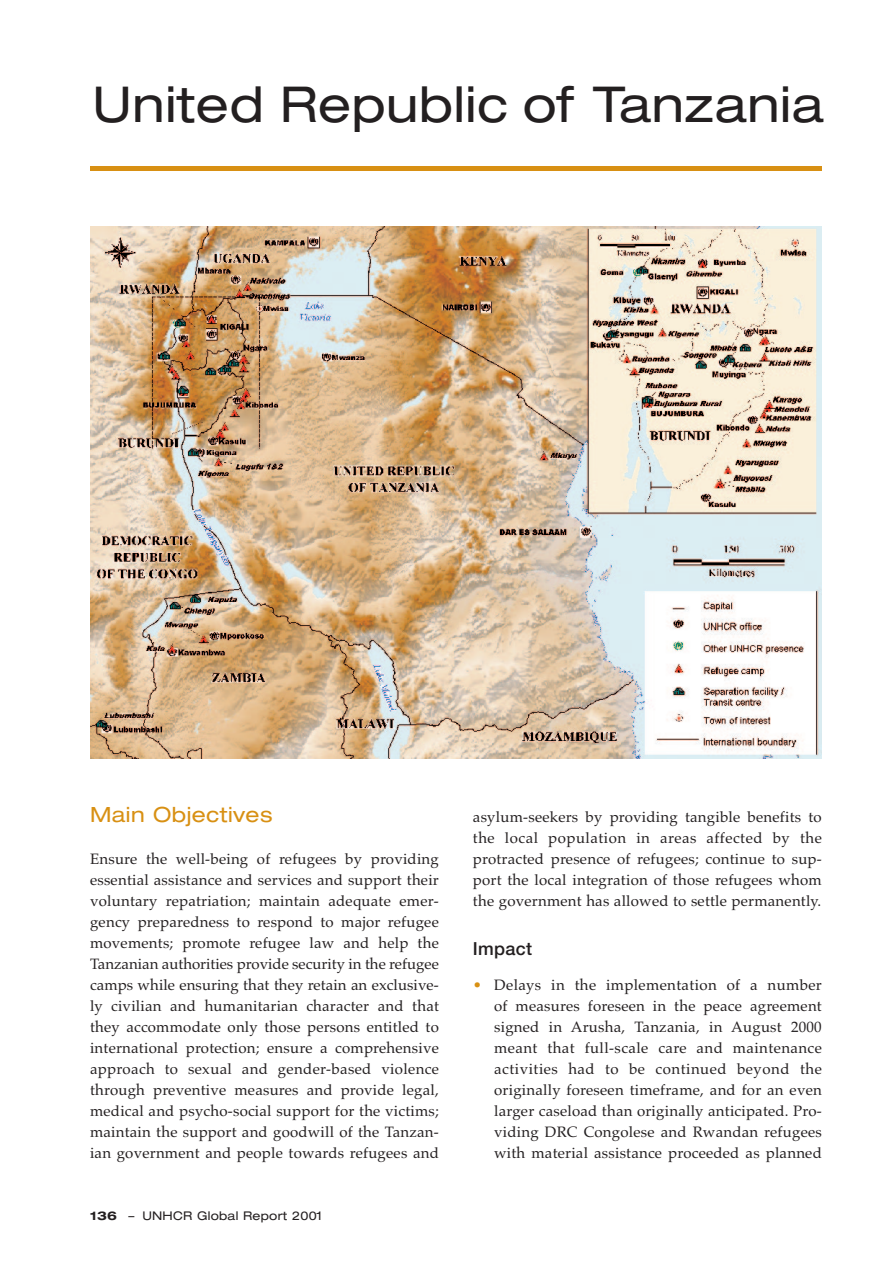
<style>
.page{position:relative;width:893px;height:1263px;background:#fff}
.page>*{position:absolute;margin:0;border:0;box-sizing:border-box;transform-origin:0 0}
.t1{font:expanded 49.5px "Helvetica Neue";letter-spacing:.015em;color:#231f20}
.t2{font:expanded 21px "Helvetica Neue";letter-spacing:.02em;color:#d89013}
.t3{font:500 18px "Helvetica Neue";letter-spacing:.015em;color:#231f20}
.t4{font:15px/21px "Palatino";letter-spacing:.015em;color:#231f20;text-align:justify}
.t5{font:expanded 12px "Helvetica Neue";letter-spacing:.02em;color:#231f20}
.s1{font-weight:700}
.s2{color:#d89013}
</style>
<div class="page">
<img style="left:90px;top:166px;width:732px;height:593px">
<h1 class="t1" style="left:92px;top:86px;width:733px">United Republic of Tanzania</h1>
<h2 class="t2" style="left:90px;top:806px;width:184px">Main Objectives</h2>
<p class="t4" style="left:90px;top:850px;width:350px">Ensure the well-being of refugees by providing essential assistance and services and support their voluntary repatriation; maintain adequate emer&shy;gency preparedness to respond to major refugee movements; promote refugee law and help the Tanzanian authorities provide security in the refugee camps while ensuring that they retain an exclusive&shy;ly civilian and humanitarian character and that they accommodate only those persons entitled to international protection; ensure a comprehensive approach to sexual and gender-based violence through preventive measures and provide legal, medical and psycho-social support for the victims; maintain the support and goodwill of the Tanzan&shy;ian government and people towards refugees and</p>
<p class="t5" style="left:90px;top:1212px;width:234px"><span class="s1">136</span> – UNHCR Global Report 2001</p>
<p class="t4" style="left:473px;top:808px;width:350px">asylum-seekers by providing tangible benefits to the local population in areas affected by the protracted presence of refugees; continue to sup&shy;port the local integration of those refugees whom the government has allowed to settle permanently.</p>
<p class="t3" style="left:473px;top:942px;width:61px">Impact</p>
<p class="t4" style="left:494px;top:976px;width:329px;text-indent:-21px"><span class="s2">•</span> Delays in the implementation of a number of measures foreseen in the peace agreement signed in Arusha, Tanzania, in August 2000 meant that full-scale care and maintenance activities had to be continued beyond the originally foreseen timeframe, and for an even larger caseload than originally anticipated. Pro&shy;viding DRC Congolese and Rwandan refugees with material assistance proceeded as planned</p>
</div>
